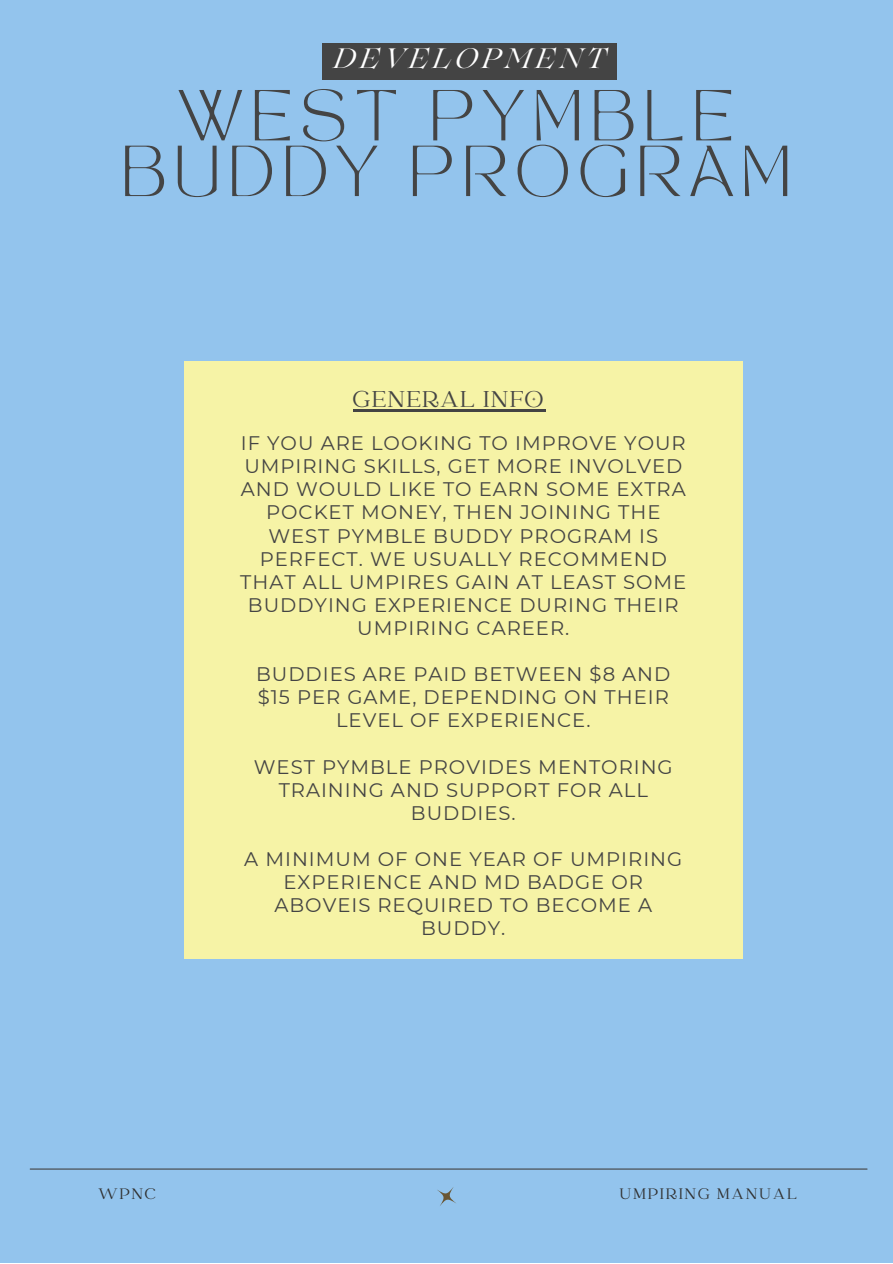
<style>
.page{position:relative;width:893px;height:1264px;background:#fff}
.page>*{position:absolute;margin:0;border:0;box-sizing:border-box;transform-origin:0 0}
.t1{font:50.4px/55.7px "TAN MON CHERI Regular";letter-spacing:.15em;color:#444;text-align:center}
.t2{font:italic 28.05px "Lovelace";letter-spacing:.15em;color:#fff}
.t3{font:25.2px "Catchy Mager";letter-spacing:.05em;color:#444}
.t4{font:19.65px/23.1px "Montserrat";letter-spacing:.05em;color:#444;text-align:center}
.t5{font:16.8px "Catchy Mager";letter-spacing:.1em;color:#303030}
</style>
<div class="page">
<div style="left:0;top:0;width:892px;height:1262px;background:#93c4ed"></div>
<div style="left:184px;top:361px;width:558px;height:597px;background:#f6f3a6"></div>
<hr style="left:353px;top:409px;width:192px;height:2px;background:#444">
<div style="left:323px;top:44px;width:294px;height:36px;background:#444"></div>
<svg style="left:437px;top:1187px;width:19px;height:19px"></svg>
<hr style="left:30px;top:1168px;width:837px;height:1px;background:#444">
<h2 class="t2" style="left:334px;top:48px;width:273px">DEVELOPMENT</h2>
<h1 class="t1" style="left:121px;top:97px;width:671px">WEST PYMBLE<br>BUDDY PROGRAM</h1>
<p class="t3" style="left:353px;top:387px;width:193px">GENERAL INFO</p>
<p class="t4" style="left:240px;top:431px;width:447px">IF YOU ARE LOOKING TO IMPROVE YOUR<br>UMPIRING SKILLS, GET MORE INVOLVED<br>AND WOULD LIKE TO EARN SOME EXTRA<br>POCKET MONEY, THEN JOINING THE<br>WEST PYMBLE BUDDY PROGRAM IS<br>PERFECT. WE USUALLY RECOMMEND<br>THAT ALL UMPIRES GAIN AT LEAST SOME<br>BUDDYING EXPERIENCE DURING THEIR<br>UMPIRING CAREER.</p>
<p class="t4" style="left:256px;top:662px;width:415px">BUDDIES ARE PAID BETWEEN $8 AND $15 PER GAME, DEPENDING ON THEIR<br>LEVEL OF EXPERIENCE.</p>
<p class="t4" style="left:254px;top:755px;width:420px">WEST PYMBLE PROVIDES MENTORING<br>TRAINING AND SUPPORT FOR ALL<br>BUDDIES.</p>
<p class="t4" style="left:244px;top:847px;width:439px">A MINIMUM OF ONE YEAR OF UMPIRING<br>EXPERIENCE AND MD BADGE OR<br>ABOVEIS REQUIRED TO BECOME A<br>BUDDY.</p>
<p class="t5" style="left:98px;top:1185px;width:59px">WPNC</p>
<p class="t5" style="left:619px;top:1185px;width:179px">UMPIRING MANUAL</p>
</div>
